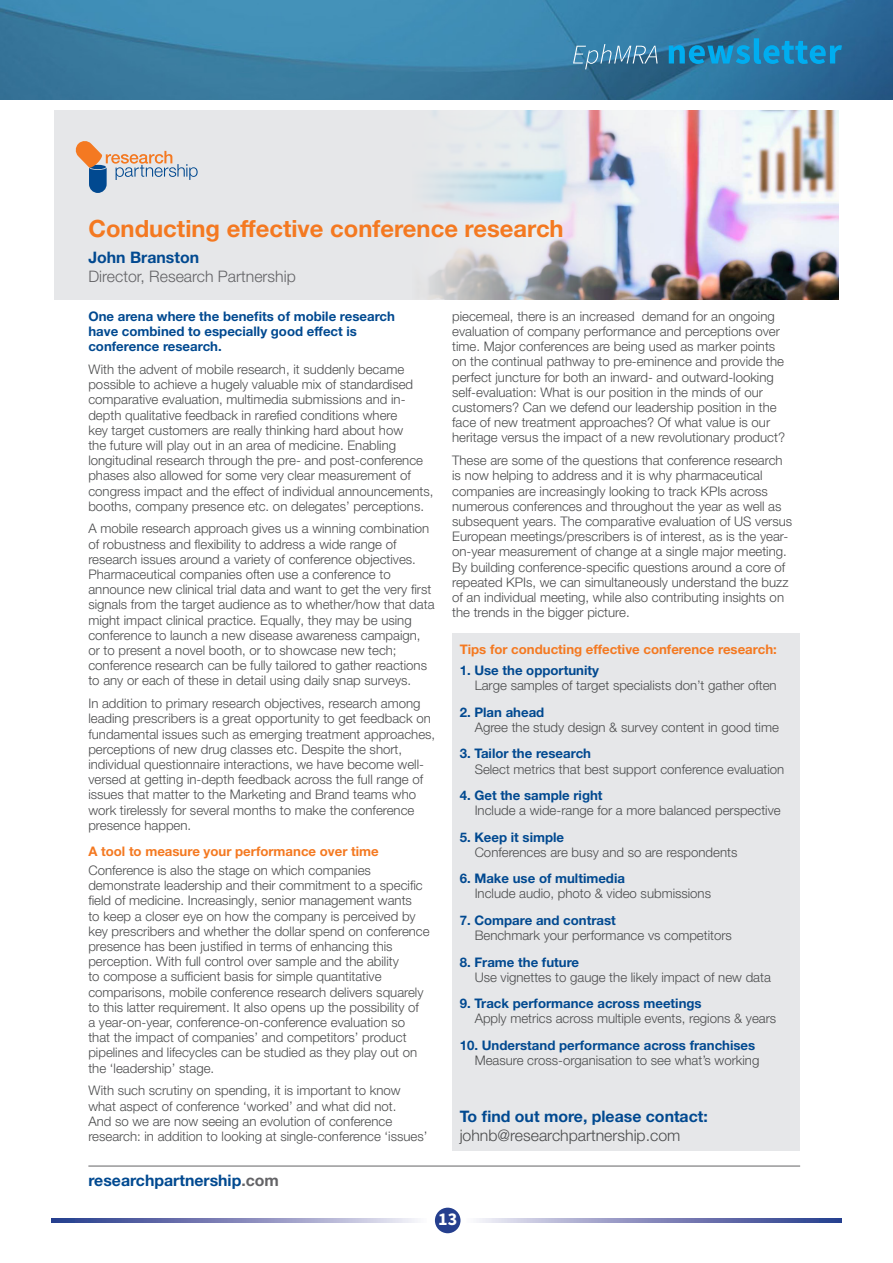
<style>
.page{position:relative;width:893px;height:1263px;background:#fff}
.page>*{position:absolute;margin:0;border:0;box-sizing:border-box;transform-origin:0 0}
.t1{font:700 23.85px "Helvetica Neue LT Pro";color:#f47921}
.t2{font:700 18px "Source Sans Pro";color:#fff}
.t3{font:300 15.9px/19px "Helvetica Neue LT Pro";color:#4b4c4d}
.t4{font:300 15.9px/18.5px "Helvetica Neue LT Pro";color:#636366}
.t5{font:700 15.9px "Helvetica Neue LT Pro";color:#014990}
.t6{font:300 13.2px/15.1px "Helvetica Neue LT Pro";color:#4b4c4d}
.t7{font:700 13.2px/15.1px "Helvetica Neue LT Pro";color:#014990}
.t8{font:700 13.2px "Helvetica Neue LT Pro";color:#f47921}
.s1{font-weight:700;color:#014990}
.s2{font-weight:700;color:#f47921}
.s3{color:#636366}
</style>
<div class="page">
<svg style="left:51px;top:1218px;width:366px;height:4px"></svg>
<svg style="left:477px;top:1218px;width:365px;height:4px"></svg>
<div style="left:435px;top:1208px;width:25px;height:25px;background:#253f8e;border-radius:50%"></div>
<img style="left:0;top:0;width:893px;height:100px">
<svg style="left:573px;top:44px;width:85px;height:25px;background:#4e88a9"></svg>
<svg style="left:669px;top:38px;width:173px;height:26px;background:#1a86ba"></svg>
<div style="left:452px;top:634px;width:348px;height:517px;background:#e6e7e9"></div>
<div style="left:55px;top:111px;width:783px;height:189px;background:#e6e7e9"></div>
<img style="left:686px;top:111px;width:152px;height:189px">
<img style="left:429px;top:111px;width:257px;height:189px">
<hr style="left:88px;top:1165px;width:712px;height:1px;background:#636366">
<svg style="left:75px;top:141px;width:123px;height:52px"></svg>
<p class="t1" style="left:88px;top:213px;width:477px">Conducting effective conference research</p>
<p class="t4" style="left:88px;top:248px;width:209px"><span class="s1">John Branston<br></span>Director, Research Partnership</p>
<p class="t7" style="left:88px;top:308px;width:308px">One arena where the benefits of mobile research have combined to especially good effect is conference research.</p>
<p class="t6" style="left:88px;top:361px;width:347px">With the advent of mobile research, it suddenly became possible to achieve a hugely valuable mix of standardised comparative evaluation, multimedia submissions and in&shy;depth qualitative feedback in rarefied conditions where<br>key target customers are really thinking hard about how<br>the future will play out in an area of medicine. Enabling longitudinal research through the pre- and post-conference phases also allowed for some very clear measurement of congress impact and the effect of individual announcements, booths, company presence etc. on delegates’ perceptions.</p>
<p class="t6" style="left:88px;top:521px;width:348px">A mobile research approach gives us a winning combination of robustness and flexibility to address a wide range of research issues around a variety of conference objectives.<br>Pharmaceutical companies often use a conference to announce new clinical trial data and want to get the very first signals from the target audience as to whether/how that data might impact clinical practice. Equally, they may be using conference to launch a new disease awareness campaign, or to present a novel booth, or to showcase new tech; conference research can be fully tailored to gather reactions to any or each of these in detail using daily snap surveys.</p>
<p class="t6" style="left:88px;top:695px;width:348px">In addition to primary research objectives, research among leading prescribers is a great opportunity to get feedback on fundamental issues such as emerging treatment approaches, perceptions of new drug classes etc. Despite the short, individual questionnaire interactions, we have become well&shy;versed at getting in-depth feedback across the full range of issues that matter to the Marketing and Brand teams who work tirelessly for several months to make the conference presence happen.</p>
<p class="t6" style="left:88px;top:842px;width:292px;line-height:18.9px"><span class="s2">A tool to measure your performance over time<br></span>Conference is also the stage on which companies</p>
<p class="t6" style="left:88px;top:878px;width:343px">demonstrate leadership and their commitment to a specific field of medicine. Increasingly, senior management wants<br>to keep a closer eye on how the company is perceived by key prescribers and whether the dollar spend on conference presence has been justified in terms of enhancing this perception. With full control over sample and the ability<br>to compose a sufficient basis for simple quantitative comparisons, mobile conference research delivers squarely to this latter requirement. It also opens up the possibility of<br>a year-on-year, conference-on-conference evaluation so that the impact of companies’ and competitors’ product pipelines and lifecycles can be studied as they play out on the ‘leadership’ stage.</p>
<p class="t6" style="left:88px;top:1083px;width:341px">With such scrutiny on spending, it is important to know what aspect of conference ‘worked’ and what did not.<br>And so we are now seeing an evolution of conference research: in addition to looking at single-conference ‘issues’</p>
<p class="t5" style="left:88px;top:1170px;width:192px">researchpartnership<span class="s3">.com</span></p>
<p class="t6" style="left:452px;top:308px;width:334px">piecemeal, there is an increased demand for an ongoing evaluation of company performance and perceptions over time. Major conferences are being used as marker points on the continual pathway to pre-eminence and provide the perfect juncture for both an inward- and outward-looking self-evaluation: What is our position in the minds of our customers? Can we defend our leadership position in the face of new treatment approaches? Of what value is our heritage versus the impact of a new revolutionary product?</p>
<p class="t6" style="left:452px;top:453px;width:341px">These are some of the questions that conference research is now helping to address and it is why pharmaceutical companies are increasingly looking to track KPIs across numerous conferences and throughout the year as well as subsequent years. The comparative evaluation of US versus European meetings/prescribers is of interest, as is the year&shy;on-year measurement of change at a single major meeting.<br>By building conference-specific questions around a core of repeated KPIs, we can simultaneously understand the buzz of an individual meeting, while also contributing insights on the trends in the bigger picture.</p>
<p class="t8" style="left:460px;top:641px;width:319px">Tips for conducting effective conference research:</p>
<p class="t6" style="left:475px;top:662px;width:304px;text-indent:-15px"><span class="s1">1. Use the opportunity<br></span>Large samples of target specialists don’t gather often</p>
<p class="t6" style="left:475px;top:704px;width:306px;text-indent:-15px"><span class="s1">2. Plan ahead<br></span>Agree the study design &amp; survey content in good time</p>
<p class="t6" style="left:475px;top:746px;width:311px;text-indent:-15px"><span class="s1">3. Tailor the research<br></span>Select metrics that best support conference evaluation</p>
<p class="t6" style="left:475px;top:787px;width:307px;text-indent:-15px"><span class="s1">4. Get the sample right<br></span>Include a wide-range for a more balanced perspective</p>
<p class="t6" style="left:475px;top:829px;width:264px;text-indent:-15px"><span class="s1">5. Keep it simple<br></span>Conferences are busy and so are respondents</p>
<p class="t6" style="left:475px;top:871px;width:238px;text-indent:-15px"><span class="s1">6. Make use of multimedia<br></span>Include audio, photo &amp; video submissions</p>
<p class="t6" style="left:475px;top:912px;width:259px;text-indent:-15px"><span class="s1">7. Compare and contrast<br></span>Benchmark your performance vs competitors</p>
<p class="t6" style="left:475px;top:954px;width:298px;text-indent:-15px"><span class="s1">8. Frame the future<br></span>Use vignettes to gauge the likely impact of new data</p>
<p class="t6" style="left:475px;top:995px;width:303px;text-indent:-15px"><span class="s1">9. Track performance across meetings<br></span>Apply metrics across multiple events, regions &amp; years</p>
<p class="t6" style="left:475px;top:1037px;width:286px;text-indent:-15px"><span class="s1">10. Understand performance across franchises<br></span>Measure cross-organisation to see what’s working</p>
<p class="t3" style="left:460px;top:1106px;width:250px"><span class="s1">To find out more, please contact: </span>johnb@researchpartnership.com</p>
<h2 class="t2" style="left:438px;top:1207px;width:21px">13</h2>
</div>
